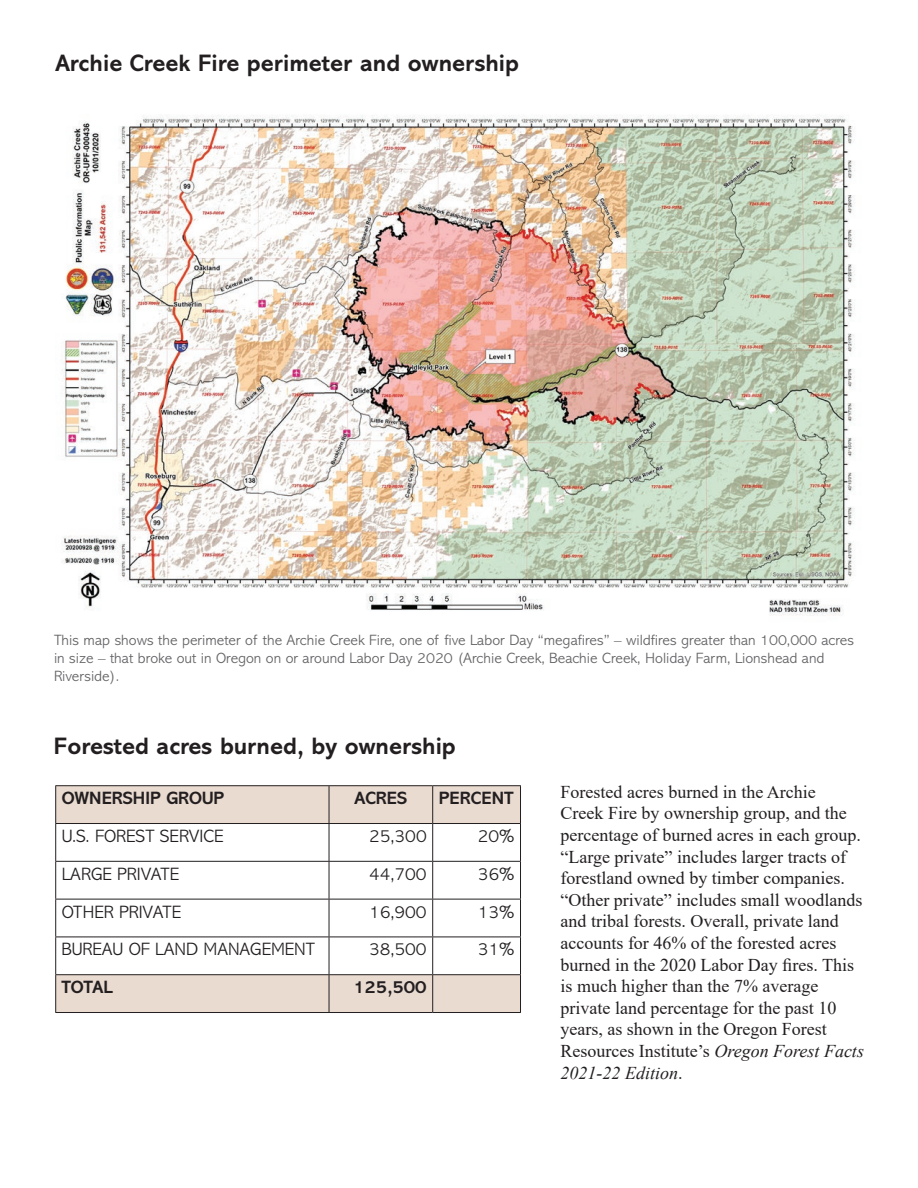
<style>
.page{position:relative;width:918px;height:1188px;background:#fff}
.page>*{position:absolute;margin:0;border:0;box-sizing:border-box;transform-origin:0 0}
.t1{font:700 24px "Abadi MT Std";color:#231f20}
.t2{font:18px/21.6px "Times New Roman";color:#231f20}
.t3{font:300 18px "Abadi MT Std";color:#231f20}
.t4{font:700 18px "Abadi MT Std";color:#231f20}
.t5{font:300 15px/18px "Abadi MT Std";color:#636366}
.s1{font-style:italic}
</style>
<div class="page">
<img style="left:61px;top:115px;width:794px;height:501px">
<div style="left:56px;top:786px;width:464px;height:37px;background:#eadbd1"></div>
<div style="left:56px;top:975px;width:464px;height:37px;background:#eadbd1"></div>
<hr style="left:55px;top:824px;width:1px;height:37px;background:#231f20">
<hr style="left:329px;top:824px;width:1px;height:37px;background:#231f20">
<hr style="left:432px;top:824px;width:1px;height:37px;background:#231f20">
<hr style="left:520px;top:824px;width:1px;height:37px;background:#231f20">
<hr style="left:55px;top:861px;width:274px;height:1px;background:#231f20">
<hr style="left:55px;top:862px;width:1px;height:37px;background:#231f20">
<hr style="left:329px;top:861px;width:104px;height:1px;background:#231f20">
<hr style="left:329px;top:862px;width:1px;height:37px;background:#231f20">
<hr style="left:433px;top:861px;width:88px;height:1px;background:#231f20">
<hr style="left:432px;top:862px;width:1px;height:37px;background:#231f20">
<hr style="left:520px;top:862px;width:1px;height:37px;background:#231f20">
<hr style="left:55px;top:899px;width:274px;height:1px;background:#231f20">
<hr style="left:55px;top:899px;width:1px;height:38px;background:#231f20">
<hr style="left:329px;top:899px;width:104px;height:1px;background:#231f20">
<hr style="left:329px;top:899px;width:1px;height:38px;background:#231f20">
<hr style="left:433px;top:899px;width:88px;height:1px;background:#231f20">
<hr style="left:432px;top:899px;width:1px;height:38px;background:#231f20">
<hr style="left:520px;top:899px;width:1px;height:38px;background:#231f20">
<hr style="left:55px;top:937px;width:274px;height:1px;background:#231f20">
<hr style="left:55px;top:937px;width:1px;height:37px;background:#231f20">
<hr style="left:329px;top:937px;width:104px;height:1px;background:#231f20">
<hr style="left:329px;top:937px;width:1px;height:37px;background:#231f20">
<hr style="left:433px;top:937px;width:88px;height:1px;background:#231f20">
<hr style="left:432px;top:937px;width:1px;height:37px;background:#231f20">
<hr style="left:520px;top:937px;width:1px;height:37px;background:#231f20">
<hr style="left:55px;top:974px;width:274px;height:1px;background:#231f20">
<hr style="left:55px;top:975px;width:1px;height:37px;background:#231f20">
<hr style="left:329px;top:974px;width:104px;height:1px;background:#231f20">
<hr style="left:329px;top:975px;width:1px;height:37px;background:#231f20">
<hr style="left:433px;top:974px;width:88px;height:1px;background:#231f20">
<hr style="left:432px;top:975px;width:1px;height:37px;background:#231f20">
<hr style="left:520px;top:975px;width:1px;height:37px;background:#231f20">
<hr style="left:55px;top:1012px;width:274px;height:1px;background:#231f20">
<hr style="left:329px;top:1012px;width:104px;height:1px;background:#231f20">
<hr style="left:433px;top:1012px;width:88px;height:1px;background:#231f20">
<hr style="left:55px;top:785px;width:274px;height:1px;background:#231f20">
<hr style="left:55px;top:786px;width:1px;height:37px;background:#231f20">
<hr style="left:329px;top:785px;width:104px;height:1px;background:#231f20">
<hr style="left:329px;top:786px;width:1px;height:37px;background:#231f20">
<hr style="left:433px;top:785px;width:88px;height:1px;background:#231f20">
<hr style="left:432px;top:786px;width:1px;height:37px;background:#231f20">
<hr style="left:520px;top:786px;width:1px;height:37px;background:#231f20">
<hr style="left:55px;top:823px;width:274px;height:1px;background:#231f20">
<hr style="left:329px;top:823px;width:104px;height:1px;background:#231f20">
<hr style="left:433px;top:823px;width:88px;height:1px;background:#231f20">
<h1 class="t1" style="left:55px;top:49px;width:465px">Archie Creek Fire perimeter and ownership</h1>
<p class="t5" style="left:54px;top:632px;width:801px">This map shows the perimeter of the Archie Creek Fire, one of five Labor Day “megafires” – wildfires greater than 100,000 acres in size – that broke out in Oregon on or around Labor Day 2020 (Archie Creek, Beachie Creek, Holiday Farm, Lionshead and<br>Riverside).</p>
<h1 class="t1" style="left:54px;top:733px;width:403px">Forested acres burned, by ownership</h1>
<p class="t4" style="left:62px;top:788px;width:164px">OWNERSHIP GROUP</p>
<p class="t4" style="left:354px;top:788px;width:54px">ACRES</p>
<p class="t4" style="left:439px;top:788px;width:76px">PERCENT</p>
<p class="t3" style="left:62px;top:826px;width:163px">U.S. FOREST SERVICE</p>
<p class="t3" style="left:369px;top:826px;width:59px">25,300</p>
<p class="t3" style="left:478px;top:826px;width:38px">20%</p>
<p class="t3" style="left:62px;top:864px;width:119px">LARGE PRIVATE</p>
<p class="t3" style="left:369px;top:864px;width:59px">44,700</p>
<p class="t3" style="left:478px;top:864px;width:38px">36%</p>
<p class="t3" style="left:62px;top:902px;width:121px">OTHER PRIVATE</p>
<p class="t3" style="left:369px;top:902px;width:59px">16,900</p>
<p class="t3" style="left:478px;top:902px;width:38px">13%</p>
<p class="t3" style="left:62px;top:940px;width:255px">BUREAU OF LAND MANAGEMENT</p>
<p class="t3" style="left:369px;top:940px;width:59px">38,500</p>
<p class="t3" style="left:478px;top:940px;width:38px">31%</p>
<p class="t4" style="left:62px;top:977px;width:53px">TOTAL</p>
<p class="t4" style="left:353px;top:977px;width:75px">125,500</p>
<p class="t2" style="left:561px;top:780px;width:305px">Forested acres burned in the Archie<br>Creek Fire by ownership group, and the percentage of burned acres in each group. “Large private” includes larger tracts of forestland owned by timber companies. “Other private” includes small woodlands and tribal forests. Overall, private land accounts for 46% of the forested acres burned in the 2020 Labor Day fires. This is much higher than the 7% average private land percentage for the past 10 years, as shown in the Oregon Forest Resources Institute’s <span class="s1">Oregon Forest Facts 2021-22 Edition</span>.</p>
</div>
